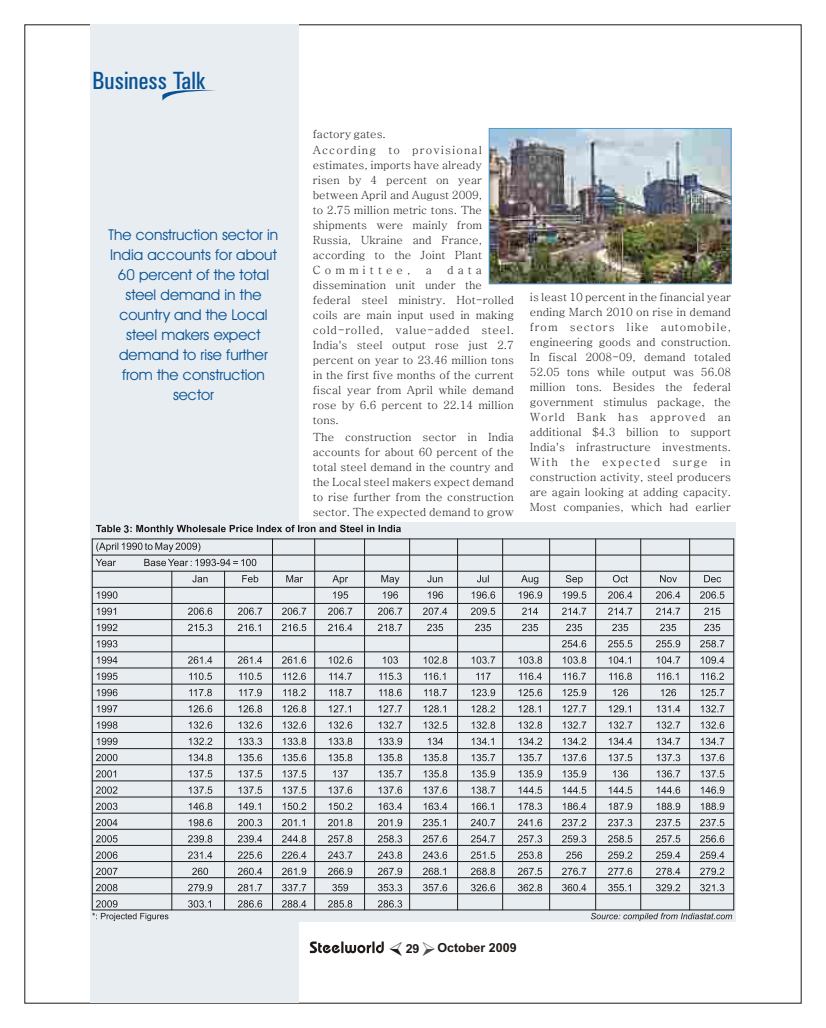
<style>
.page{position:relative;width:826px;height:1028px;background:#fff}
.page>*{position:absolute;margin:0;border:0;box-sizing:border-box;transform-origin:0 0}
.t1{font:25px "Univers Condensed";color:#085294}
.t2{font:15px/20px "Avant Garde IT Cby BT";color:#085294;text-align:center}
.t3{font:700 12.5px "Arial";color:#1f1a17}
.t4{font:11.25px/15px "Batang";color:#1f1a17}
.t5{font:11.25px/16.2px "Batang";letter-spacing:.095em;color:#1f1a17}
.t6{font:11.25px "Batang";letter-spacing:.055em;color:#1f1a17}
.t7{font:11.25px "Batang";letter-spacing:.075em;color:#1f1a17}
.t8{font:11.25px "Batang";letter-spacing:.11em;color:#1f1a17}
</style>
<div class="page">
<div style="left:91px;top:521px;width:644px;height:400px;background:#e8edf2"></div>
<svg style="left:310px;top:941px;width:74px;height:12px"></svg>
<div style="left:91px;top:25px;width:208px;height:978px;background:#e8edf2"></div>
<hr style="left:92px;top:538px;width:1px;height:372px;background:#1f1a17">
<hr style="left:272px;top:538px;width:1px;height:372px;background:#1f1a17">
<hr style="left:314px;top:538px;width:1px;height:372px;background:#1f1a17">
<hr style="left:364px;top:538px;width:1px;height:372px;background:#1f1a17">
<hr style="left:409px;top:538px;width:1px;height:372px;background:#1f1a17">
<hr style="left:457px;top:538px;width:1px;height:372px;background:#1f1a17">
<hr style="left:502px;top:538px;width:1px;height:372px;background:#1f1a17">
<hr style="left:549px;top:538px;width:1px;height:372px;background:#1f1a17">
<hr style="left:595px;top:538px;width:1px;height:372px;background:#1f1a17">
<hr style="left:640px;top:538px;width:1px;height:372px;background:#1f1a17">
<hr style="left:689px;top:538px;width:1px;height:372px;background:#1f1a17">
<hr style="left:733px;top:538px;width:1px;height:372px;background:#1f1a17">
<hr style="left:92px;top:909px;width:642px;height:1px;background:#1f1a17">
<hr style="left:92px;top:893px;width:642px;height:1px;background:#1f1a17">
<hr style="left:92px;top:877px;width:642px;height:1px;background:#1f1a17">
<hr style="left:92px;top:861px;width:642px;height:1px;background:#1f1a17">
<hr style="left:92px;top:845px;width:642px;height:1px;background:#1f1a17">
<hr style="left:92px;top:829px;width:642px;height:1px;background:#1f1a17">
<hr style="left:92px;top:812px;width:642px;height:1px;background:#1f1a17">
<hr style="left:92px;top:796px;width:642px;height:1px;background:#1f1a17">
<hr style="left:92px;top:780px;width:642px;height:1px;background:#1f1a17">
<hr style="left:92px;top:764px;width:642px;height:1px;background:#1f1a17">
<hr style="left:92px;top:748px;width:642px;height:1px;background:#1f1a17">
<hr style="left:92px;top:732px;width:642px;height:1px;background:#1f1a17">
<hr style="left:92px;top:716px;width:642px;height:1px;background:#1f1a17">
<hr style="left:92px;top:700px;width:642px;height:1px;background:#1f1a17">
<hr style="left:92px;top:684px;width:642px;height:1px;background:#1f1a17">
<hr style="left:92px;top:667px;width:642px;height:1px;background:#1f1a17">
<hr style="left:92px;top:651px;width:642px;height:1px;background:#1f1a17">
<hr style="left:92px;top:635px;width:642px;height:1px;background:#1f1a17">
<hr style="left:92px;top:619px;width:642px;height:1px;background:#1f1a17">
<hr style="left:92px;top:603px;width:642px;height:1px;background:#1f1a17">
<hr style="left:92px;top:587px;width:642px;height:1px;background:#1f1a17">
<hr style="left:92px;top:571px;width:642px;height:1px;background:#1f1a17">
<hr style="left:92px;top:555px;width:642px;height:1px;background:#1f1a17">
<hr style="left:92px;top:538px;width:642px;height:1px;background:#1f1a17">
<svg style="left:92px;top:542px;width:640px;height:379px"></svg>
<svg style="left:162px;top:89px;width:54px;height:12px"></svg>
<img style="left:491px;top:130px;width:238px;height:152px">
<div style="left:489px;top:128px;width:242px;height:156px;border:1px solid #4f9ccc"></div>
<svg style="left:96px;top:525px;width:305px;height:9px"></svg>
<h1 class="t1" style="left:92px;top:71px;width:115px">Business Talk</h1>
<h2 class="t2" style="left:109px;top:226px;width:171px">The construction sector in<br>India accounts for about<br>60 percent of the total steel demand in the country and the Local steel makers expect demand to rise further from the construction sector</h2>
<p class="t5" style="left:313px;top:126px;width:171px">factory gates.<br>According to provisional</p>
<p class="t4" style="left:313px;top:158px;width:171px;text-align:justify">estimates, imports have already risen by 4 percent on year between April and August 2009, to 2.75 million metric tons. The shipments were mainly from Russia, Ukraine and France, according to the Joint Plant Committee,</p>
<p class="t4" style="left:313px;top:263px;width:171px;text-align:right">data<br>dissemination unit under the</p>
<p class="t4" style="left:426px;top:263px;width:8px">a</p>
<p class="t4" style="left:313px;top:293px;width:203px">federal steel ministry. Hot-rolled</p>
<p class="t4" style="left:313px;top:308px;width:203px">coils are main input used in making</p>
<p class="t6" style="left:313px;top:325px;width:203px">cold-rolled, value-added steel.</p>
<p class="t4" style="left:530px;top:290px;width:203px">is least 10 percent in the financial year</p>
<p class="t4" style="left:530px;top:305px;width:203px">ending March 2010 on rise in demand</p>
<p class="t7" style="left:530px;top:322px;width:203px">from sectors like automobile,</p>
<p class="t4" style="left:530px;top:335px;width:203px">engineering goods and construction.</p>
<p class="t4" style="left:313px;top:338px;width:203px">India's steel output rose just 2.7 percent on year to 23.46 million tons</p>
<p class="t4" style="left:530px;top:350px;width:203px">In fiscal 2008-09, demand totaled<br>52.05 tons while output was 56.08</p>
<p class="t4" style="left:313px;top:368px;width:203px">in the first five months of the current</p>
<p class="t4" style="left:313px;top:383px;width:203px">fiscal year from April while demand</p>
<p class="t4" style="left:530px;top:380px;width:203px">million tons. Besides the federal</p>
<p class="t4" style="left:313px;top:398px;width:203px">rose by 6.6 percent to 22.14 million tons.</p>
<p class="t4" style="left:313px;top:429px;width:203px">The construction sector in India</p>
<p class="t4" style="left:530px;top:395px;width:203px">government stimulus package, the</p>
<p class="t4" style="left:530px;top:410px;width:203px">World Bank has approved an additional $4.3 billion to support</p>
<p class="t4" style="left:313px;top:444px;width:203px">accounts for about 60 percent of the</p>
<p class="t4" style="left:313px;top:459px;width:202px">total steel demand in the country and</p>
<p class="t4" style="left:313px;top:474px;width:203px">the Local steel makers expect demand</p>
<p class="t4" style="left:313px;top:489px;width:203px">to rise further from the construction</p>
<p class="t4" style="left:530px;top:440px;width:203px">India's infrastructure investments.</p>
<p class="t8" style="left:530px;top:457px;width:203px">With the expected surge in</p>
<p class="t4" style="left:530px;top:470px;width:203px">construction activity, steel producers</p>
<p class="t4" style="left:530px;top:485px;width:203px">are again looking at adding capacity.</p>
<p class="t4" style="left:313px;top:504px;width:203px">sector. The expected demand to grow</p>
<p class="t4" style="left:530px;top:500px;width:203px">Most companies, which had earlier</p>
<p class="t3" style="left:405px;top:943px;width:15px">29</p>
<p class="t3" style="left:437px;top:942px;width:81px">October 2009</p>
</div>
